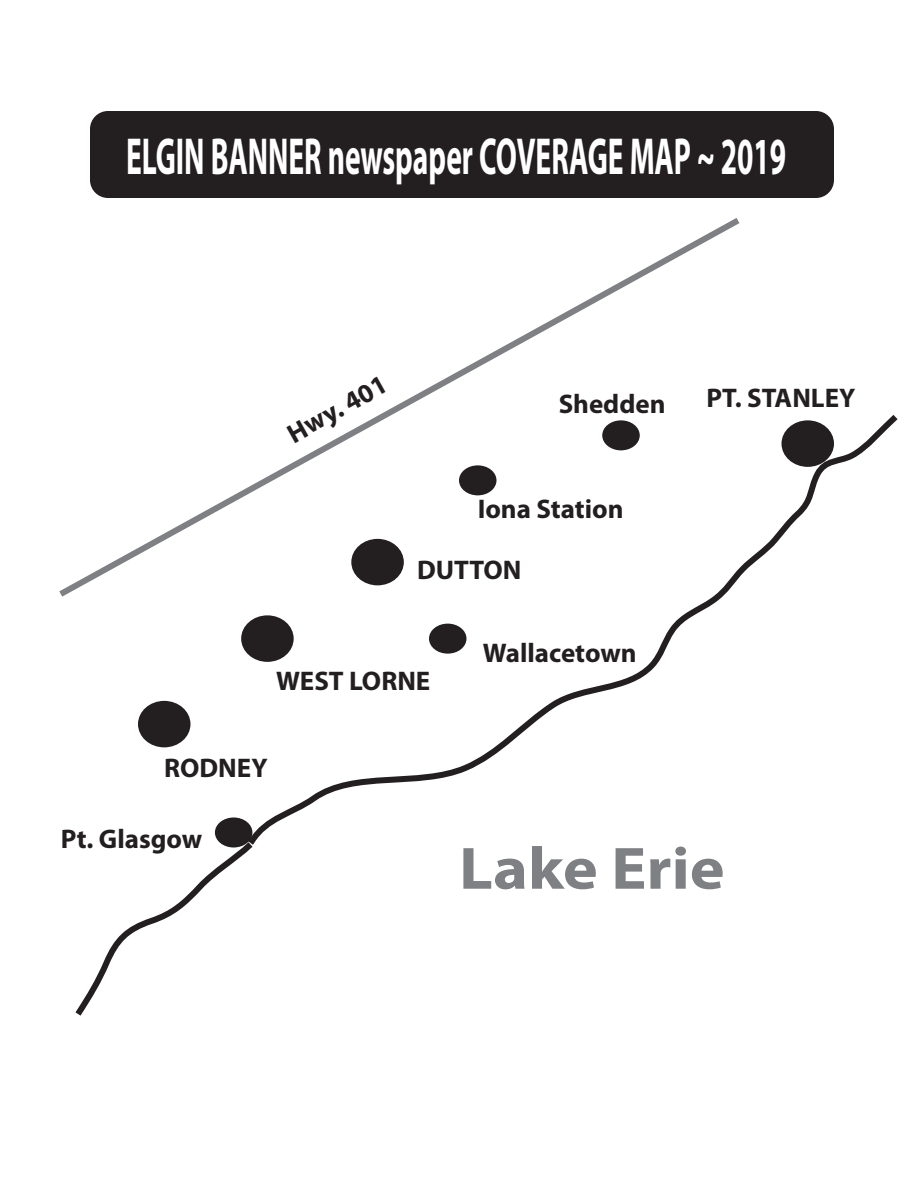
<style>
.page{position:relative;width:918px;height:1188px;background:#fff}
.page>*{position:absolute;margin:0;border:0;box-sizing:border-box;transform-origin:0 0}
.t1{font:700 60.15px "Myriad Pro";color:#7e8083;scale:1.1 1}
.t2{font:700 52.35px "Myriad Pro";color:#fff;scale:.56 1}
.t3{font:700 27px "Myriad Pro";color:#231f20}
</style>
<div class="page">
<div style="left:90px;top:111px;width:744px;height:87px;background:#231f20;border-radius:18px"></div>
<div style="left:138px;top:701px;width:52px;height:46px;background:#231f20;border-radius:50%"></div>
<div style="left:215px;top:818px;width:37px;height:30px;background:#231f20;border-radius:50%"></div>
<svg style="left:75px;top:836px;width:173px;height:180px"></svg>
<svg style="left:242px;top:415px;width:656px;height:436px"></svg>
<svg style="left:59px;top:218px;width:687px;height:384px"></svg>
<h2 class="t2" style="left:126px;top:123px;width:1181px">ELGIN BANNER newspaper COVERAGE MAP ~ 2019</h2>
<p class="t3" style="left:281px;top:420px;width:111px;rotate:-29deg">Hwy. 401</p>
<p class="t3" style="left:559px;top:387px;width:108px">Shedden</p>
<p class="t3" style="left:478px;top:492px;width:147px">Iona Station</p>
<p class="t3" style="left:417px;top:552px;width:106px">DUTTON</p>
<p class="t3" style="left:483px;top:635px;width:155px">Wallacetown</p>
<p class="t3" style="left:276px;top:663px;width:156px">WEST LORNE</p>
<p class="t3" style="left:706px;top:381px;width:150px">PT. STANLEY</p>
<p class="t3" style="left:164px;top:750px;width:105px">RODNEY</p>
<p class="t3" style="left:61px;top:821px;width:143px">Pt. Glasgow</p>
<h1 class="t1" style="left:459px;top:829px;width:243px">Lake Erie</h1>
</div>
